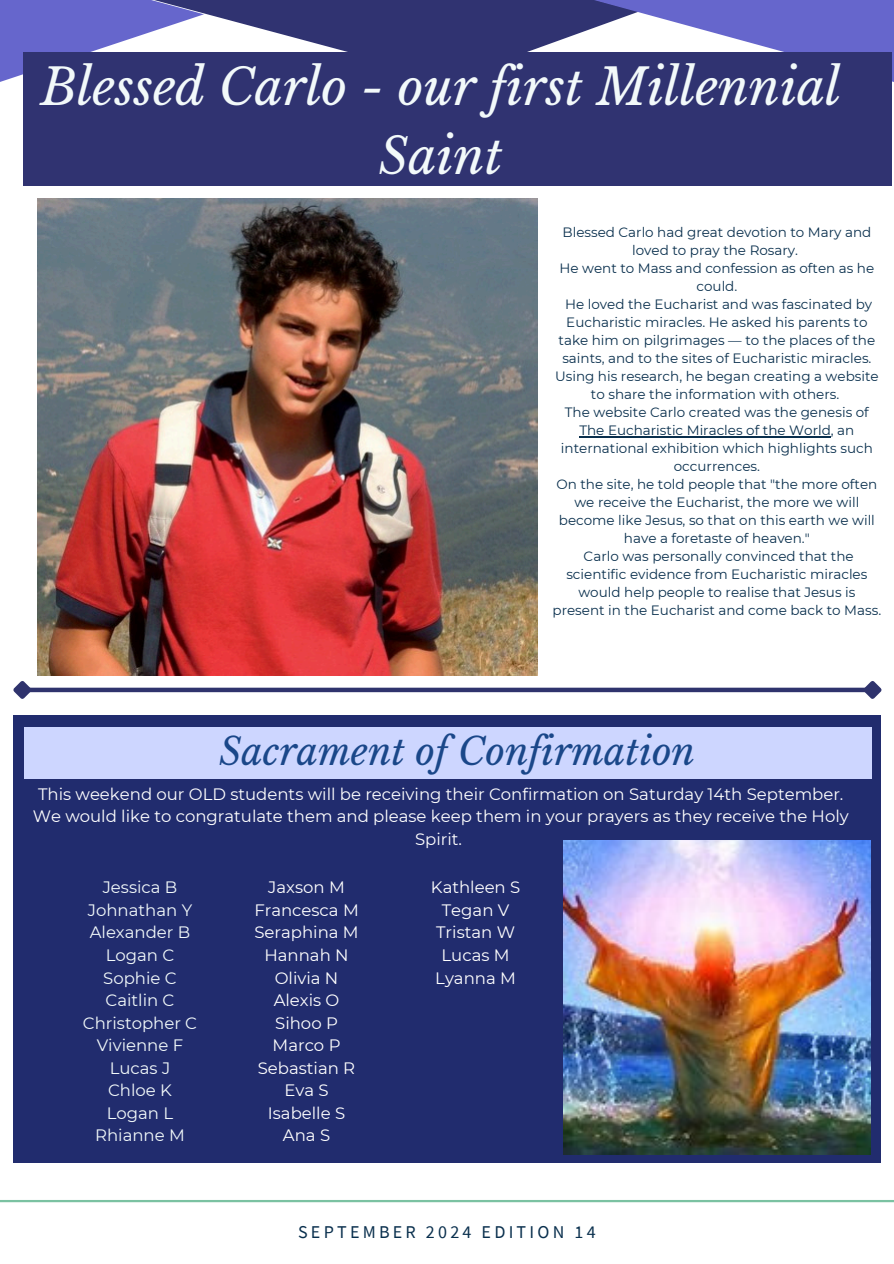
<style>
.page{position:relative;width:894px;height:1264px;background:#fff}
.page>*{position:absolute;margin:0;border:0;box-sizing:border-box;transform-origin:0 0}
.t1{font:italic 49.5px/68.7px "Libre Baskerville";color:#f2f9fa;text-align:center}
.t2{font:italic 37.5px "Libre Baskerville";color:#1a4789}
.t3{font:18px "Source Sans Pro";letter-spacing:.18em;color:#092f4d}
.t4{font:16.5px/22.5px "Montserrat";color:#fff;text-align:center}
.t5{font:16.5px/22.5px "Montserrat";color:#f2f9fa;text-align:center}
.t6{font:13.5px/18px "Montserrat";color:#092f4d;text-align:center}
</style>
<div class="page">
<hr style="left:0;top:1199px;width:893px;height:3px;background:#7bc2a2">
<svg style="left:204px;top:0;width:246px;height:52px;fill:#303371"></svg>
<svg style="left:450px;top:0;width:443px;height:122px;fill:#66c"></svg>
<svg style="left:0;top:0;width:204px;height:82px"></svg>
<div style="left:23px;top:52px;width:867px;height:134px;background:#303371"></div>
<div style="left:13px;top:714px;width:868px;height:448px;background:#212c6e"></div>
<img style="left:37px;top:199px;width:500px;height:476px">
<div style="left:28px;top:687px;width:838px;height:5px;background:#2f336d"></div>
<svg style="left:13px;top:681px;width:22px;height:18px"></svg>
<svg style="left:859px;top:681px;width:23px;height:18px"></svg>
<div style="left:24px;top:727px;width:847px;height:51px;background:#cdd6ff"></div>
<img style="left:563px;top:840px;width:307px;height:314px">
<hr style="left:579px;top:436px;width:251px;height:1px;background:#092f4d">
<p class="t1" style="left:41px;top:54px;width:801px">Blessed Carlo - our first Millennial<br>Saint</p>
<p class="t6" style="left:562px;top:223px;width:310px">Blessed Carlo had great devotion to Mary and loved to pray the Rosary.</p>
<p class="t6" style="left:559px;top:259px;width:316px">He went to Mass and confession as often as he could.</p>
<p class="t6" style="left:558px;top:295px;width:318px">He loved the Eucharist and was fascinated by Eucharistic miracles. He asked his parents to take him on pilgrimages — to the places of the saints, and to the sites of Eucharistic miracles.</p>
<p class="t6" style="left:555px;top:367px;width:325px">Using his research, he began creating a website to share the information with others.</p>
<p class="t6" style="left:560px;top:403px;width:313px">The website Carlo created was the genesis of The Eucharistic Miracles of the World, an international exhibition which highlights such occurrences.</p>
<p class="t6" style="left:556px;top:475px;width:322px">On the site, he told people that "the more often we receive the Eucharist, the more we will become like Jesus, so that on this earth we will have a foretaste of heaven."</p>
<h2 class="t6" style="left:552px;top:547px;width:330px">Carlo was personally convinced that the scientific evidence from Eucharistic miracles would help people to realise that Jesus is present in the Eucharist and come back to Mass.</h2>
<p class="t2" style="left:219px;top:729px;width:477px">Sacrament of Confirmation</p>
<h4 class="t4" style="left:33px;top:782px;width:817px">This weekend our OLD students will be receiving their Confirmation on Saturday 14th September.<br>We would like to congratulate them and please keep them in your prayers as they receive the Holy<br>Spirit.</h4>
<h4 class="t5" style="left:83px;top:876px;width:116px">Jessica B<br>Johnathan Y<br>Alexander B<br>Logan C<br>Sophie C<br>Caitlin C<br>Christopher C<br>Vivienne F<br>Lucas J<br>Chloe K<br>Logan L<br>Rhianne M</h4>
<h4 class="t4" style="left:254px;top:876px;width:106px">Jaxson M<br>Francesca M<br>Seraphina M<br>Hannah N<br>Olivia N<br>Alexis O<br>Sihoo P<br>Marco P<br>Sebastian R<br>Eva S<br>Isabelle S<br>Ana S</h4>
<h4 class="t4" style="left:431px;top:876px;width:91px">Kathleen S<br>Tegan V<br>Tristan W<br>Lucas M<br>Lyanna M</h4>
<p class="t3" style="left:298px;top:1220px;width:299px">SEPTEMBER 2024 EDITION 14</p>
</div>
